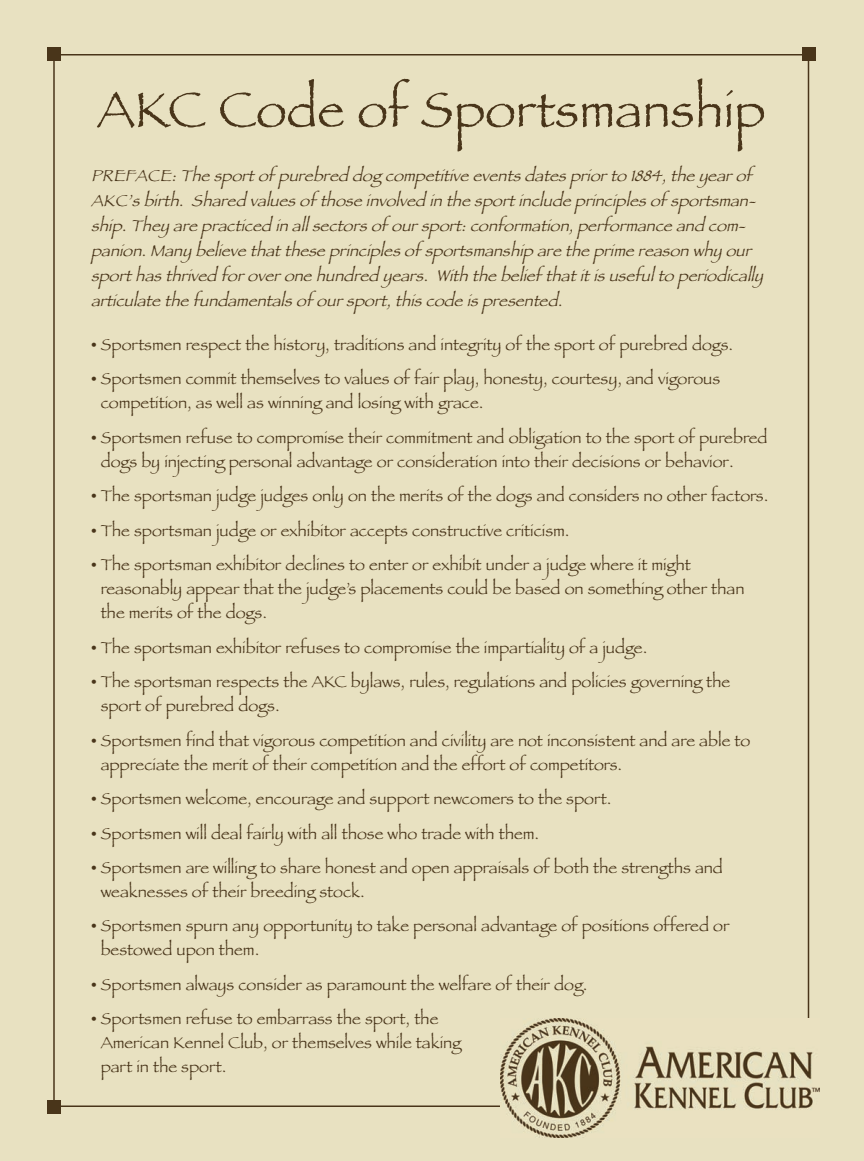
<style>
.page{position:relative;width:864px;height:1161px;background:#e8e1c1}
.page>*{position:absolute;margin:0;border:0;box-sizing:border-box;transform-origin:0 0}
.t1{font:51px "Papyrus";color:#49351a}
.t2{font:16.5px/24px "Papyrus";color:#49351a}
.t3{font:italic 16.5px/24.9px "Papyrus";color:#49351a}
</style>
<div class="page">
<div style="left:47px;top:48px;width:14px;height:13px;background:#49351a"></div>
<div style="left:802px;top:48px;width:13px;height:13px;background:#49351a"></div>
<div style="left:47px;top:1100px;width:14px;height:14px;background:#49351a"></div>
<img style="left:500px;top:1018px;width:319px;height:120px">
<h1 class="t1" style="left:97px;top:79px;width:670px">AKC Code of Sportsmanship</h1>
<p class="t3" style="left:91px;top:163px;width:674px">PREFACE:Thesportof purebreddogcompetitiveeventsdatespriorto1884,they earof AKC’sbirth. Sharedvaluesof thoseinvolvedinthesportincludeprinciplesof sportsman&shy;ship.They arepracticedinallsectorsof oursport:conformation,performanceandcom&shy;panion.Many believethattheseprinciplesof sportsmanship aretheprimereasonwhy our sporthasthrivedforoveronehundredy ears. Withthebelief thatitisusefultoperiodically articulatethefundamentalsof oursport,thiscodeispresented.</p>
<p class="t2" style="left:91px;top:332px;width:644px">• Sportsmen respect the history, traditions and integrity of the sport of purebred dogs.</p>
<p class="t2" style="left:101px;top:367px;width:621px;text-indent:-10px">• Sportsmen commit themselves to values of fair play, honesty, courtesy, and vigorous competition, as well as winning and losing with grace.</p>
<p class="t2" style="left:101px;top:425px;width:668px;text-indent:-10px">• Sportsmen refuse to compromise their commitment and obligation to the sport of purebred dogs by injecting personal advantage or consideration into their decisions or behavior.</p>
<p class="t2" style="left:91px;top:484px;width:679px">• The sportsman judge judges only on the merits of the dogs and considers no other factors.</p>
<p class="t2" style="left:91px;top:518px;width:480px">• The sportsman judge or exhibitor accepts constructive criticism.</p>
<p class="t2" style="left:101px;top:552px;width:645px;text-indent:-10px">• The sportsman exhibitor declines to enter or exhibit under a judge where it might reasonably appear that the judge’s placements could be based on something other than the merits of the dogs.</p>
<p class="t2" style="left:91px;top:635px;width:558px">• The sportsman exhibitor refuses to compromise the impartiality of a judge.</p>
<p class="t2" style="left:101px;top:669px;width:631px;text-indent:-10px">• The sportsman respects the AKC bylaws, rules, regulations and policies governing the sport of purebred dogs.</p>
<p class="t2" style="left:101px;top:728px;width:651px;text-indent:-10px">• Sportsmen find that vigorous competition and civility are not inconsistent and are able to appreciate the merit of their competition and the effort of competitors.</p>
<p class="t2" style="left:91px;top:786px;width:522px">• Sportsmen welcome, encourage and support newcomers to the sport.</p>
<p class="t2" style="left:91px;top:821px;width:450px">• Sportsmen will deal fairly with all those who trade with them.</p>
<p class="t2" style="left:101px;top:855px;width:624px;text-indent:-10px">• Sportsmen are willing to share honest and open appraisals of both the strengths and weaknesses of their breeding stock.</p>
<p class="t2" style="left:101px;top:914px;width:630px;text-indent:-10px">• Sportsmen spurn any opportunity to take personal advantage of positions offered or bestowed upon them.</p>
<p class="t2" style="left:91px;top:972px;width:498px">• Sportsmen always consider as paramount the welfare of their dog.</p>
<p class="t2" style="left:101px;top:1007px;width:362px;text-indent:-10px">• Sportsmen refuse to embarrass the sport, the<br>American Kennel Club, or themselves while taking part in the sport.</p>
</div>
